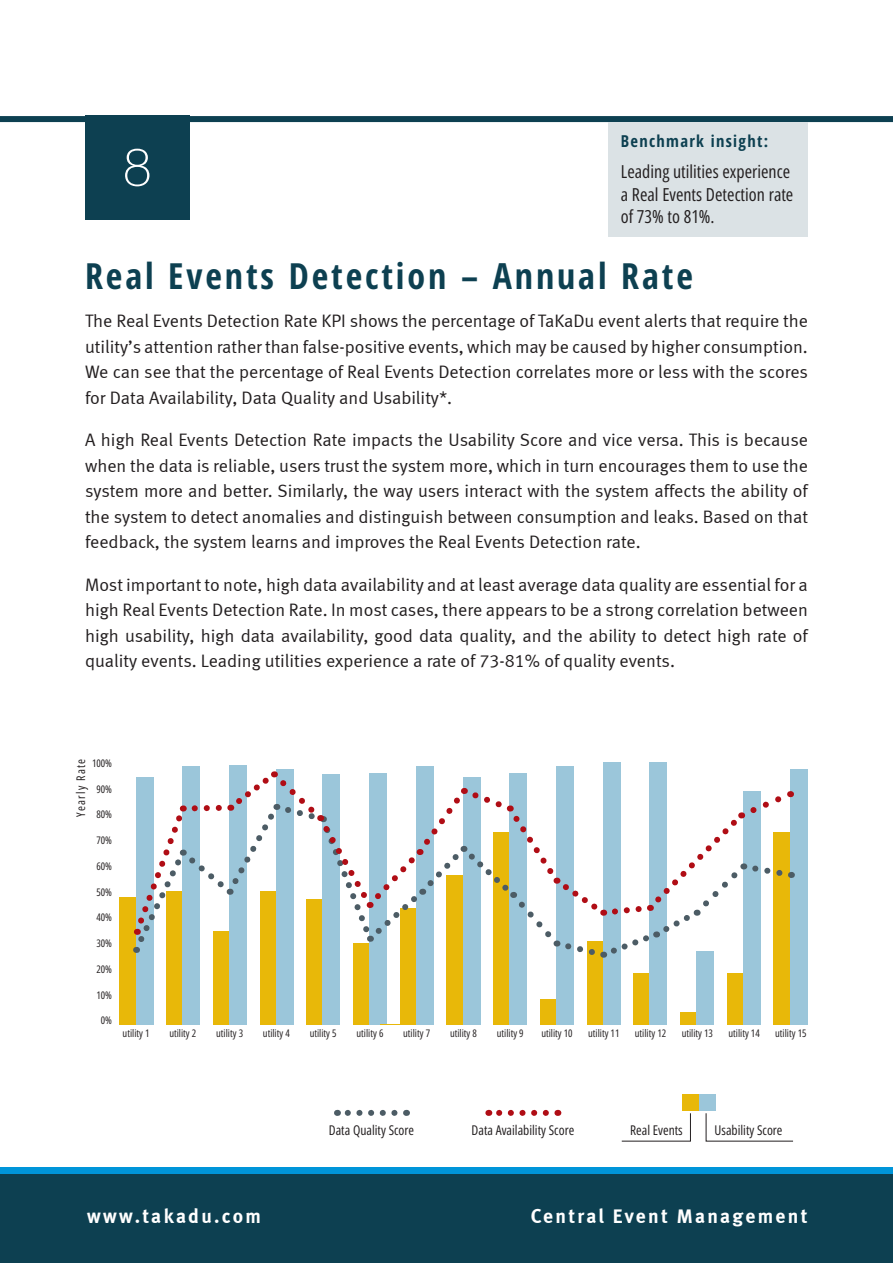
<style>
.page{position:relative;width:893px;height:1263px;background:#fff}
.page>*{position:absolute;margin:0;border:0;box-sizing:border-box;transform-origin:0 0}
.t1{font:300 72px "Almoni DLAAA";color:#fff}
.t2{font:700 36px "Open Sans Hebrew Condensed";letter-spacing:.08em;color:#0d4051}
.t3{font:20.1px "Meta Bold LF";letter-spacing:.12em;color:#fff}
.t4{font:18px/25.5px "Meta Normal LF";color:#231f20;text-align:justify}
.t5{font:18px/22.5px "Open Sans Hebrew Condensed";color:#231f20}
.t6{font:700 16.5px "Open Sans Hebrew Condensed";letter-spacing:.08em;color:#0d4051}
.t7{font:13.5px "Open Sans Hebrew Condensed";color:#231f20}
.t8{font:12px "Open Sans Hebrew Condensed";letter-spacing:.1em;color:#231f20}
.t9{font:10.5px "Open Sans Hebrew Condensed";color:#231f20}
</style>
<div class="page">
<div style="left:120px;top:897px;width:17px;height:128px;background:#e8b809"></div>
<div style="left:167px;top:892px;width:17px;height:133px;background:#e8b809"></div>
<div style="left:213px;top:932px;width:17px;height:93px;background:#e8b809"></div>
<div style="left:260px;top:892px;width:17px;height:133px;background:#e8b809"></div>
<div style="left:307px;top:900px;width:17px;height:125px;background:#e8b809"></div>
<div style="left:353px;top:943px;width:17px;height:82px;background:#e8b809"></div>
<div style="left:400px;top:908px;width:17px;height:117px;background:#e8b809"></div>
<div style="left:447px;top:875px;width:17px;height:150px;background:#e8b809"></div>
<div style="left:494px;top:832px;width:17px;height:193px;background:#e8b809"></div>
<div style="left:540px;top:999px;width:17px;height:26px;background:#e8b809"></div>
<div style="left:587px;top:941px;width:17px;height:84px;background:#e8b809"></div>
<div style="left:634px;top:974px;width:17px;height:51px;background:#e8b809"></div>
<div style="left:680px;top:1012px;width:17px;height:13px;background:#e8b809"></div>
<div style="left:727px;top:974px;width:17px;height:51px;background:#e8b809"></div>
<div style="left:774px;top:832px;width:17px;height:193px;background:#e8b809"></div>
<div style="left:0;top:1174px;width:893px;height:89px;background:#0d4051"></div>
<div style="left:0;top:1168px;width:893px;height:6px;background:#0095d9"></div>
<div style="left:0;top:116px;width:893px;height:6px;background:#0d4051"></div>
<div style="left:85px;top:116px;width:104px;height:104px;background:#0d4051"></div>
<div style="left:608px;top:122px;width:200px;height:114px;background:#dbe2e5"></div>
<div style="left:136px;top:777px;width:17px;height:248px;background:#9bc6da"></div>
<div style="left:183px;top:766px;width:17px;height:259px;background:#9bc6da"></div>
<div style="left:229px;top:765px;width:17px;height:260px;background:#9bc6da"></div>
<div style="left:276px;top:770px;width:17px;height:255px;background:#9bc6da"></div>
<div style="left:323px;top:774px;width:17px;height:251px;background:#9bc6da"></div>
<div style="left:370px;top:773px;width:17px;height:252px;background:#9bc6da"></div>
<div style="left:416px;top:766px;width:17px;height:259px;background:#9bc6da"></div>
<div style="left:463px;top:777px;width:17px;height:248px;background:#9bc6da"></div>
<div style="left:510px;top:773px;width:17px;height:252px;background:#9bc6da"></div>
<div style="left:556px;top:766px;width:17px;height:259px;background:#9bc6da"></div>
<div style="left:603px;top:762px;width:17px;height:263px;background:#9bc6da"></div>
<div style="left:650px;top:762px;width:17px;height:263px;background:#9bc6da"></div>
<div style="left:697px;top:951px;width:17px;height:74px;background:#9bc6da"></div>
<div style="left:743px;top:791px;width:17px;height:234px;background:#9bc6da"></div>
<div style="left:790px;top:770px;width:17px;height:255px;background:#9bc6da"></div>
<hr style="left:380px;top:1024px;width:34px;height:1px;background:#e8b809">
<div style="left:699px;top:1094px;width:16px;height:16px;background:#9bc6da"></div>
<div style="left:682px;top:1094px;width:17px;height:16px;background:#e8b809"></div>
<svg style="left:621px;top:1113px;width:70px;height:29px"></svg>
<svg style="left:705px;top:1113px;width:88px;height:29px"></svg>
<svg style="left:133px;top:769px;width:659px;height:191px"></svg>
<svg style="left:546px;top:1110px;width:11px;height:6px"></svg>
<svg style="left:488px;top:1110px;width:58px;height:6px"></svg>
<svg style="left:394px;top:1110px;width:12px;height:6px"></svg>
<svg style="left:337px;top:1110px;width:57px;height:6px"></svg>
<h1 class="t1" style="left:122px;top:127px;width:32px">8</h1>
<p class="t6" style="left:621px;top:132px;width:149px">Benchmark insight:</p>
<p class="t5" style="left:621px;top:161px;width:174px">Leading utilities experience a Real Events Detection rate of 73% to 81%.</p>
<h2 class="t2" style="left:85px;top:256px;width:609px">Real Events Detection – Annual Rate</h2>
<p class="t4" style="left:85px;top:308px;width:724px">The Real Events Detection Rate KPI shows the percentage of TaKaDu event alerts that require the utility’s attention rather than false-positive events, which may be caused by higher consumption.<br>We can see that the percentage of Real Events Detection correlates more or less with the scores for Data Availability, Data Quality and Usability*.</p>
<p class="t4" style="left:85px;top:427px;width:724px">A high Real Events Detection Rate impacts the Usability Score and vice versa. This is because when the data is reliable, users trust the system more, which in turn encourages them to use the system more and better. Similarly, the way users interact with the system affects the ability of the system to detect anomalies and distinguish between consumption and leaks. Based on that feedback, the system learns and improves the Real Events Detection rate.</p>
<p class="t4" style="left:85px;top:572px;width:724px">Most important to note, high data availability and at least average data quality are essential for a high Real Events Detection Rate. In most cases, there appears to be a strong correlation between high usability, high data availability, good data quality, and the ability to detect high rate of quality events. Leading utilities experience a rate of 73-81% of quality events.</p>
<p class="t9" style="left:92px;top:757px;width:22px">100%</p>
<p class="t9" style="left:96px;top:783px;width:17px">90%</p>
<p class="t9" style="left:96px;top:809px;width:17px">80%</p>
<p class="t9" style="left:96px;top:834px;width:17px">70%</p>
<p class="t9" style="left:96px;top:860px;width:17px">60%</p>
<p class="t9" style="left:96px;top:886px;width:17px">50%</p>
<p class="t9" style="left:96px;top:912px;width:17px">40%</p>
<p class="t9" style="left:96px;top:937px;width:17px">30%</p>
<p class="t9" style="left:96px;top:963px;width:17px">20%</p>
<p class="t9" style="left:96px;top:989px;width:17px">10%</p>
<p class="t9" style="left:101px;top:1015px;width:13px">0%</p>
<p class="t8" style="left:74px;top:817px;width:59px;rotate:-90deg">Yearly Rate</p>
<p class="t9" style="left:123px;top:1027px;width:28px">utility 1</p>
<p class="t9" style="left:169px;top:1027px;width:28px">utility 2</p>
<p class="t9" style="left:216px;top:1027px;width:28px">utility 3</p>
<p class="t9" style="left:263px;top:1027px;width:28px">utility 4</p>
<p class="t9" style="left:310px;top:1027px;width:28px">utility 5</p>
<p class="t9" style="left:356px;top:1027px;width:28px">utility 6</p>
<p class="t9" style="left:403px;top:1027px;width:28px">utility 7</p>
<p class="t9" style="left:450px;top:1027px;width:28px">utility 8</p>
<p class="t9" style="left:497px;top:1027px;width:28px">utility 9</p>
<p class="t9" style="left:541px;top:1027px;width:33px">utility 10</p>
<p class="t9" style="left:588px;top:1027px;width:33px">utility 11</p>
<p class="t9" style="left:635px;top:1027px;width:33px">utility 12</p>
<p class="t9" style="left:682px;top:1027px;width:33px">utility 13</p>
<p class="t9" style="left:728px;top:1027px;width:33px">utility 14</p>
<p class="t9" style="left:775px;top:1027px;width:33px">utility 15</p>
<p class="t7" style="left:329px;top:1122px;width:87px">Data Quality Score</p>
<p class="t7" style="left:472px;top:1122px;width:104px">Data Availability Score</p>
<p class="t7" style="left:630px;top:1122px;width:54px">Real Events</p>
<p class="t7" style="left:714px;top:1122px;width:70px">Usability Score</p>
<p class="t3" style="left:87px;top:1204px;width:175px">www.takadu.com</p>
<p class="t3" style="left:531px;top:1204px;width:278px">Central Event Management</p>
</div>
